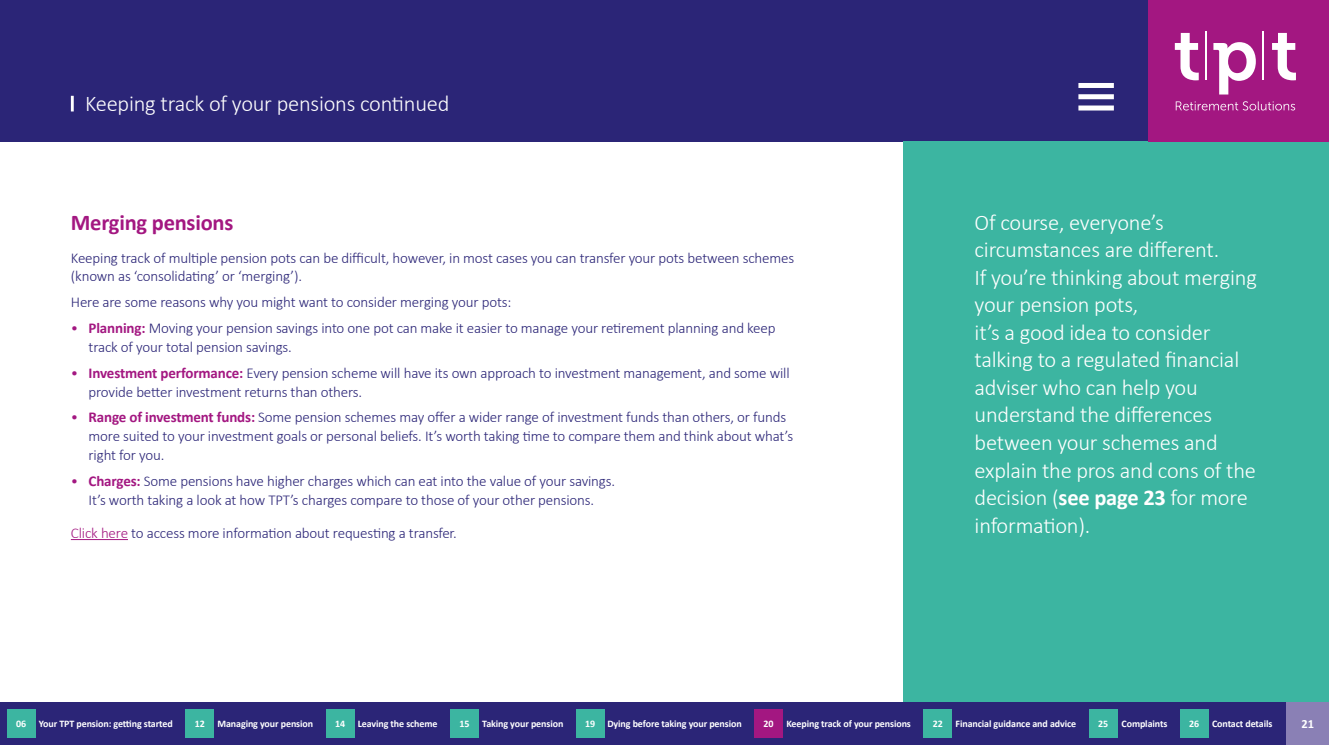
<style>
.page{position:relative;width:1329px;height:745px;background:#fff}
.page>*{position:absolute;margin:0;border:0;box-sizing:border-box;transform-origin:0 0}
.t1{font:300 22.5px/27.5px "Calibri";letter-spacing:-.01em;color:#fff}
.t2{font:700 22.5px "Calibri";letter-spacing:-.01em;color:#a31781}
.t3{font:300 15px/18.8px "Calibri";letter-spacing:-.01em;color:#2b2577}
.t4{font:700 12.5px "Calibri";color:#fff}
.t5{font:700 10px "Calibri";letter-spacing:-.01em;color:#fff}
.s1{color:#a31781}
.s2{font-weight:700;color:#a31781}
.s3{font-weight:700}
</style>
<div class="page">
<div style="left:0;top:0;width:1148px;height:142px;background:#2b2577"></div>
<hr style="left:71px;top:96px;width:3px;height:15px;background:#fff">
<div style="left:904px;top:142px;width:425px;height:602px;background:#3cb5a1"></div>
<hr style="left:71px;top:539px;width:57px;height:1px;background:#a31781">
<div style="left:1148px;top:0;width:181px;height:142px;background:#a31781"></div>
<svg style="left:1176px;top:101px;width:119px;height:9px"></svg>
<svg style="left:1175px;top:33px;width:24px;height:47px"></svg>
<svg style="left:1272px;top:33px;width:24px;height:47px"></svg>
<svg style="left:1213px;top:42px;width:43px;height:52px"></svg>
<hr style="left:1205px;top:31px;width:1px;height:49px;background:#fff">
<hr style="left:1262px;top:31px;width:1px;height:49px;background:#fff">
<div style="left:1078px;top:83px;width:36px;height:5px;background:#fff"></div>
<div style="left:1078px;top:94px;width:36px;height:5px;background:#fff"></div>
<div style="left:1078px;top:105px;width:36px;height:5px;background:#fff"></div>
<div style="left:0;top:702px;width:1307px;height:42px;background:#2b2577"></div>
<div style="left:7px;top:709px;width:28px;height:28px;background:#3cb5a1"></div>
<div style="left:186px;top:709px;width:28px;height:28px;background:#3cb5a1"></div>
<div style="left:326px;top:709px;width:28px;height:28px;background:#3cb5a1"></div>
<div style="left:450px;top:709px;width:29px;height:28px;background:#3cb5a1"></div>
<div style="left:576px;top:709px;width:28px;height:28px;background:#3cb5a1"></div>
<div style="left:754px;top:709px;width:29px;height:28px;background:#a31781"></div>
<div style="left:924px;top:709px;width:28px;height:28px;background:#3cb5a1"></div>
<div style="left:1089px;top:709px;width:28px;height:28px;background:#3cb5a1"></div>
<div style="left:1180px;top:709px;width:28px;height:28px;background:#3cb5a1"></div>
<div style="left:1286px;top:702px;width:43px;height:42px;background:#8a80b5"></div>
<h1 class="t1" style="left:85px;top:89px;width:366px">Keeping track of your pensions continued</h1>
<h1 class="t2" style="left:71px;top:206px;width:164px">Merging pensions</h1>
<p class="t3" style="left:71px;top:248px;width:725px">Keeping track of multiple pension pots can be difficult, however, in most cases you can transfer your pots between schemes (known as ‘consolidating’ or ‘merging’).</p>
<p class="t3" style="left:71px;top:292px;width:442px">Here are some reasons why you might want to consider merging your pots:</p>
<p class="t3" style="left:89px;top:318px;width:688px;text-indent:-18px"><span class="s1">•</span> <span class="s2">Planning:</span> Moving your pension savings into one pot can make it easier to manage your retirement planning and keep track of your total pension savings.</p>
<p class="t3" style="left:89px;top:363px;width:703px;text-indent:-18px"><span class="s1">•</span> <span class="s2">Investment performance:</span> Every pension scheme will have its own approach to investment management, and some will provide better investment returns than others.</p>
<p class="t3" style="left:89px;top:407px;width:706px;text-indent:-18px"><span class="s1">•</span> <span class="s2">Range of investment funds:</span> Some pension schemes may offer a wider range of investment funds than others, or funds more suited to your investment goals or personal beliefs. It’s worth taking time to compare them and think about what’s right for you.</p>
<p class="t3" style="left:71px;top:471px;width:546px;text-align:center"><span class="s1">•</span> <span class="s2">Charges:</span> Some pensions have higher charges which can eat into the value of your savings.<br>It’s worth taking a look at how TPT’s charges compare to those of your other pensions.</p>
<p class="t3" style="left:71px;top:522px;width:387px"><span class="s1">Click here</span> to access more information about requesting a transfer.</p>
<p class="t1" style="left:974px;top:208px;width:284px">Of course, everyone’s circumstances are different.<br>If you’re thinking about merging your pension pots,<br>it’s a good idea to consider talking to a regulated financial adviser who can help you understand the differences between your schemes and explain the pros and cons of the decision (<span class="s3">see page 23</span> for more information).</p>
<p class="t5" style="left:16px;top:716px;width:12px">06</p>
<p class="t5" style="left:39px;top:716px;width:135px">Your TPT pension: getting started</p>
<p class="t5" style="left:195px;top:716px;width:12px">12</p>
<p class="t5" style="left:217px;top:716px;width:97px">Managing your pension</p>
<p class="t5" style="left:335px;top:716px;width:12px">14</p>
<p class="t5" style="left:358px;top:716px;width:81px">Leaving the scheme</p>
<p class="t5" style="left:459px;top:716px;width:12px">15</p>
<p class="t5" style="left:482px;top:716px;width:83px">Taking your pension</p>
<p class="t5" style="left:585px;top:716px;width:158px">19 Dying before taking your pension</p>
<p class="t5" style="left:763px;top:716px;width:12px">20</p>
<p class="t5" style="left:786px;top:716px;width:126px">Keeping track of your pensions</p>
<p class="t5" style="left:933px;top:716px;width:12px">22</p>
<p class="t5" style="left:955px;top:716px;width:122px">Financial guidance and advice</p>
<p class="t5" style="left:1098px;top:716px;width:12px">25</p>
<p class="t5" style="left:1121px;top:716px;width:47px">Complaints</p>
<p class="t5" style="left:1189px;top:716px;width:12px">26</p>
<p class="t5" style="left:1212px;top:716px;width:62px">Contact details</p>
<p class="t4" style="left:1301px;top:715px;width:14px">21</p>
</div>
